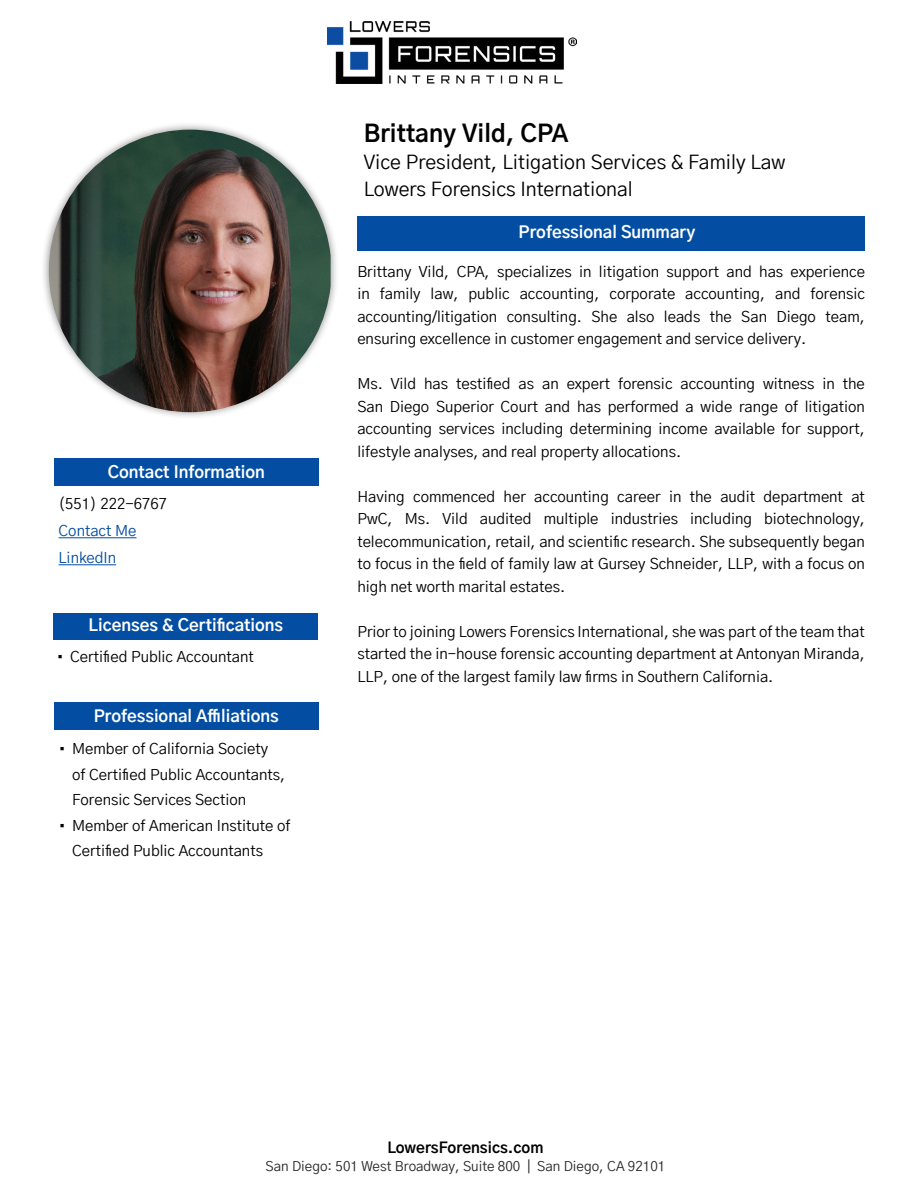
<style>
.page{position:relative;width:918px;height:1188px;background:#fff}
.page>*{position:absolute;margin:0;border:0;box-sizing:border-box;transform-origin:0 0}
.t1{font:700 24px "Gothic A1";color:#000}
.t2{font:19.5px "Gothic A1";color:#000}
.t3{font:700 16.5px "Gothic A1";color:#fff}
.t4{font:15px/22.5px "Gothic A1";color:#000;text-align:justify}
.t5{font:700 15px "Gothic A1";color:#000}
.t6{font:15px "Gothic A1";color:#034ea2}
.t7{font:13.5px "Gothic A1";color:#292829}
</style>
<div class="page">
<div style="left:357px;top:216px;width:508px;height:35px;background:#034ea2"></div>
<div style="left:41px;top:122px;width:298px;height:298px;background:#000;opacity:.42"></div>
<img style="left:49px;top:130px;width:282px;height:282px">
<img style="left:328px;top:21px;width:248px;height:63px">
<div style="left:54px;top:458px;width:265px;height:28px;background:#034ea2"></div>
<hr style="left:59px;top:537px;width:78px;height:1px;background:#034ea2">
<hr style="left:59px;top:564px;width:57px;height:1px;background:#034ea2">
<div style="left:54px;top:703px;width:265px;height:27px;background:#034ea2"></div>
<div style="left:54px;top:613px;width:264px;height:27px;background:#034ea2"></div>
<p class="t1" style="left:364px;top:114px;width:206px">Brittany Vild, CPA</p>
<p class="t2" style="left:364px;top:147px;width:423px">Vice President, Litigation Services &amp; Family Law</p>
<p class="t2" style="left:364px;top:174px;width:271px">Lowers Forensics International</p>
<p class="t3" style="left:108px;top:458px;width:159px">Contact Information</p>
<p class="t4" style="left:59px;top:492px;width:110px">(551) 222-6767</p>
<p class="t6" style="left:59px;top:520px;width:79px">Contact Me</p>
<p class="t6" style="left:59px;top:547px;width:59px">LinkedIn</p>
<p class="t3" style="left:89px;top:612px;width:196px">Licenses &amp; Certifications</p>
<p class="t4" style="left:57px;top:645px;width:199px">• Certified Public Accountant</p>
<p class="t3" style="left:94px;top:703px;width:187px">Professional Affiliations</p>
<p class="t4" style="left:72px;top:735px;width:215px;line-height:25.5px;text-align:left;text-indent:-14px">• Member of California Society of Certified Public Accountants,<br>Forensic Services Section</p>
<p class="t4" style="left:72px;top:812px;width:220px;line-height:25.5px;text-indent:-14px">• Member of American Institute of<br>Certified Public Accountants</p>
<p class="t3" style="left:519px;top:219px;width:178px">Professional Summary</p>
<p class="t4" style="left:357px;top:260px;width:509px">Brittany Vild, CPA, specializes in litigation support and has experience in family law, public accounting, corporate accounting, and forensic accounting/litigation consulting. She also leads the San Diego team, ensuring excellence in customer engagement and service delivery.</p>
<p class="t4" style="left:357px;top:372px;width:509px">Ms. Vild has testified as an expert forensic accounting witness in the San Diego Superior Court and has performed a wide range of litigation accounting services including determining income available for support, lifestyle analyses, and real property allocations.</p>
<p class="t4" style="left:357px;top:485px;width:509px">Having commenced her accounting career in the audit department at PwC, Ms. Vild audited multiple industries including biotechnology, telecommunication, retail, and scientific research. She subsequently began to focus in the field of family law at Gursey Schneider, LLP, with a focus on high net worth marital estates.</p>
<p class="t4" style="left:357px;top:620px;width:509px">Prior to joining Lowers Forensics International, she was part of the team that started the in-house forensic accounting department at Antonyan Miranda, LLP, one of the largest family law firms in Southern California.</p>
<p class="t5" style="left:387px;top:1136px;width:158px">LowersForensics.com</p>
<p class="t7" style="left:266px;top:1156px;width:401px">San Diego: 501 West Broadway, Suite 800 | San Diego, CA 92101</p>
</div>
